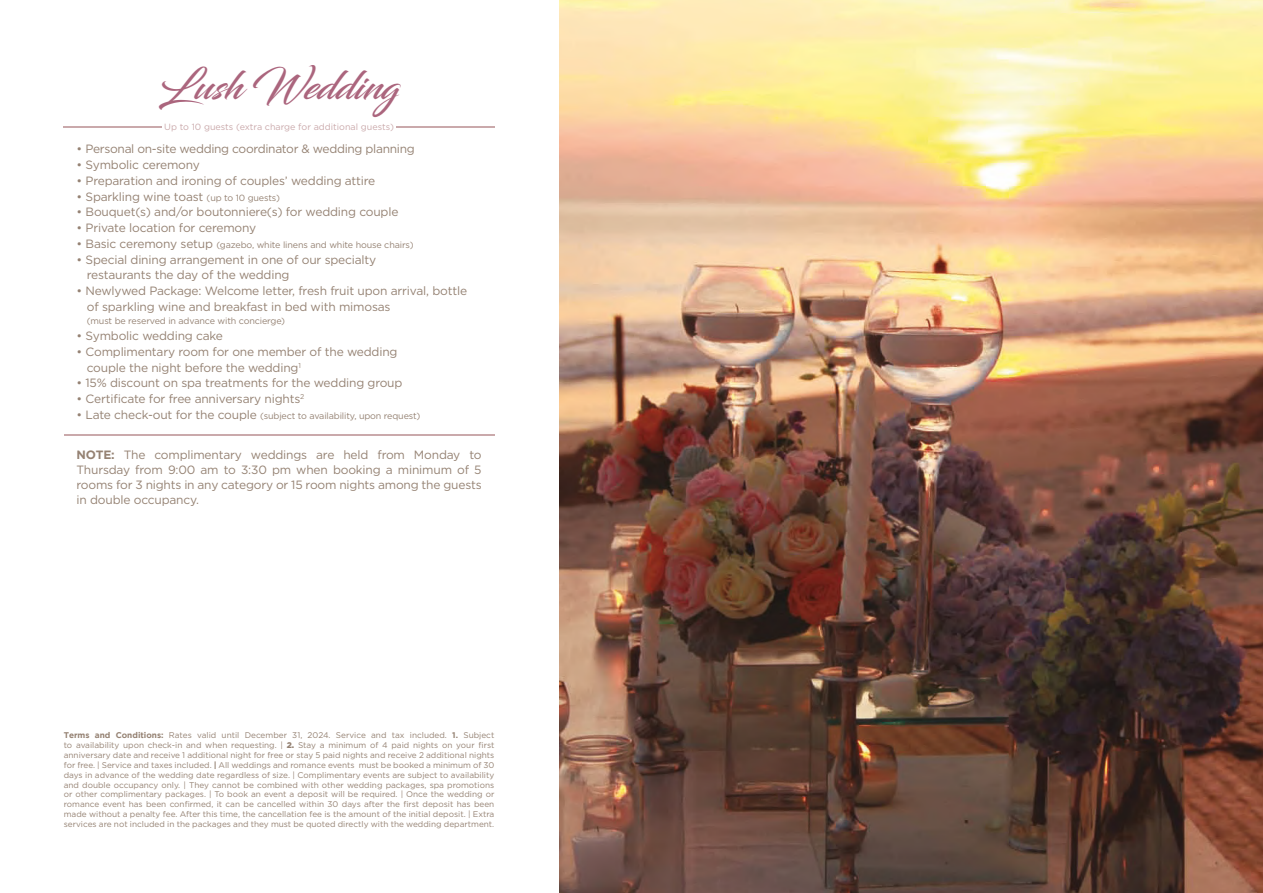
<style>
.page{position:relative;width:1263px;height:893px;background:#fff}
.page>*{position:absolute;margin:0;border:0;box-sizing:border-box;transform-origin:0 0}
.t1{font:39px "Blacksword";color:#ab657d}
.t2{font:12px/15.8px "Gotham";letter-spacing:-.015em;color:#958273}
.t3{font:9px "Gotham";letter-spacing:-.015em;color:#958273}
.t4{font:9px "Gotham";color:#caa9ab}
.t5{font:8.25px/9.9px "Gotham";color:#958273;text-align:justify}
.s1{font-size:9px}
.s2{font-size:12px}
.s3{font-weight:700}
.s4{font-weight:900}
</style>
<div class="page">
<img style="left:560px;top:0;width:703px;height:893px">
<hr style="left:64px;top:127px;width:98px;height:1px;background:#caa9ab">
<hr style="left:396px;top:127px;width:98px;height:1px;background:#caa9ab">
<hr style="left:64px;top:435px;width:430px;height:1px;background:#caa9ab">
<h1 class="t1" style="left:159px;top:63px;width:242px">Lush Wedding</h1>
<p class="t4" style="left:164px;top:121px;width:231px">Up to 10 guests (extra charge for additional guests)</p>
<h2 class="t2" style="left:77px;top:141px;width:340px">• Personal on-site wedding coordinator &amp; wedding planning</h2>
<h2 class="t2" style="left:77px;top:157px;width:125px">• Symbolic ceremony</h2>
<h2 class="t2" style="left:77px;top:172px;width:300px">• Preparation and ironing of couples’ wedding attire</h2>
<h2 class="t2" style="left:77px;top:188px;width:205px">• Sparkling wine toast <span class="s1">(up to 10 guests)</span></h2>
<h2 class="t2" style="left:77px;top:204px;width:323px">• Bouquet(s) and/or boutonniere(s) for wedding couple</h2>
<h2 class="t2" style="left:77px;top:220px;width:181px">• Private location for ceremony</h2>
<p class="t3" style="left:77px;top:239px;width:339px"><span class="s2">• Basic ceremony setup</span> (gazebo, white linens and white house chairs)</p>
<h2 class="t2" style="left:87px;top:251px;width:291px;text-indent:-10px">• Special dining arrangement in one of our specialty restaurants the day of the wedding</h2>
<h2 class="t2" style="left:87px;top:283px;width:382px;text-indent:-10px">• Newlywed Package: Welcome letter, fresh fruit upon arrival, bottle of sparkling wine and breakfast in bed with mimosas</h2>
<p class="t3" style="left:87px;top:315px;width:200px">(must be reserved in advance with concierge)</p>
<h2 class="t2" style="left:77px;top:328px;width:148px">• Symbolic wedding cake</h2>
<h2 class="t2" style="left:87px;top:343px;width:312px;text-indent:-10px">• Complimentary room for one member of the wedding couple the night before the wedding<sup>1</sup></h2>
<h2 class="t2" style="left:77px;top:375px;width:327px">• 15% discount on spa treatments for the wedding group</h2>
<h2 class="t2" style="left:77px;top:391px;width:229px">• Certificate for free anniversary nights<sup>2</sup></h2>
<p class="t3" style="left:77px;top:410px;width:345px"><span class="s2">• Late check-out for the couple</span> (subject to availability, upon request)</p>
<h2 class="t2" style="left:77px;top:447px;width:407px;line-height:15px;text-align:justify"><span class="s3">NOTE:</span> The complimentary weddings are held from Monday to Thursday from 9:00 am to 3:30 pm when booking a minimum of 5 rooms for 3 nights in any category or 15 room nights among the guests in double occupancy.</h2>
<p class="t5" style="left:64px;top:730px;width:432px"><span class="s3">Terms and Conditions:</span> Rates valid until December 31, 2024. Service and tax included. <span class="s3">1.</span> Subject to availability upon check-in and when requesting. | <span class="s4">2.</span> Stay a minimum of 4 paid nights on your first anniversary date and receive 1 additional night for free or stay 5 paid nights and receive 2 additional nights for free. | Service and taxes included. <span class="s3">|</span> All weddings and romance events must be booked a minimum of 30 days in advance of the wedding date regardless of size. | Complimentary events are subject to availability and double occupancy only. | They cannot be combined with other wedding packages, spa promotions or other complimentary packages. | To book an event a deposit will be required. | Once the wedding or romance event has been confirmed, it can be cancelled within 30 days after the first deposit has been made without a penalty fee. After this time, the cancellation fee is the amount of the initial deposit. | Extra services are not included in the packages and they must be quoted directly with the wedding department.</p>
</div>
